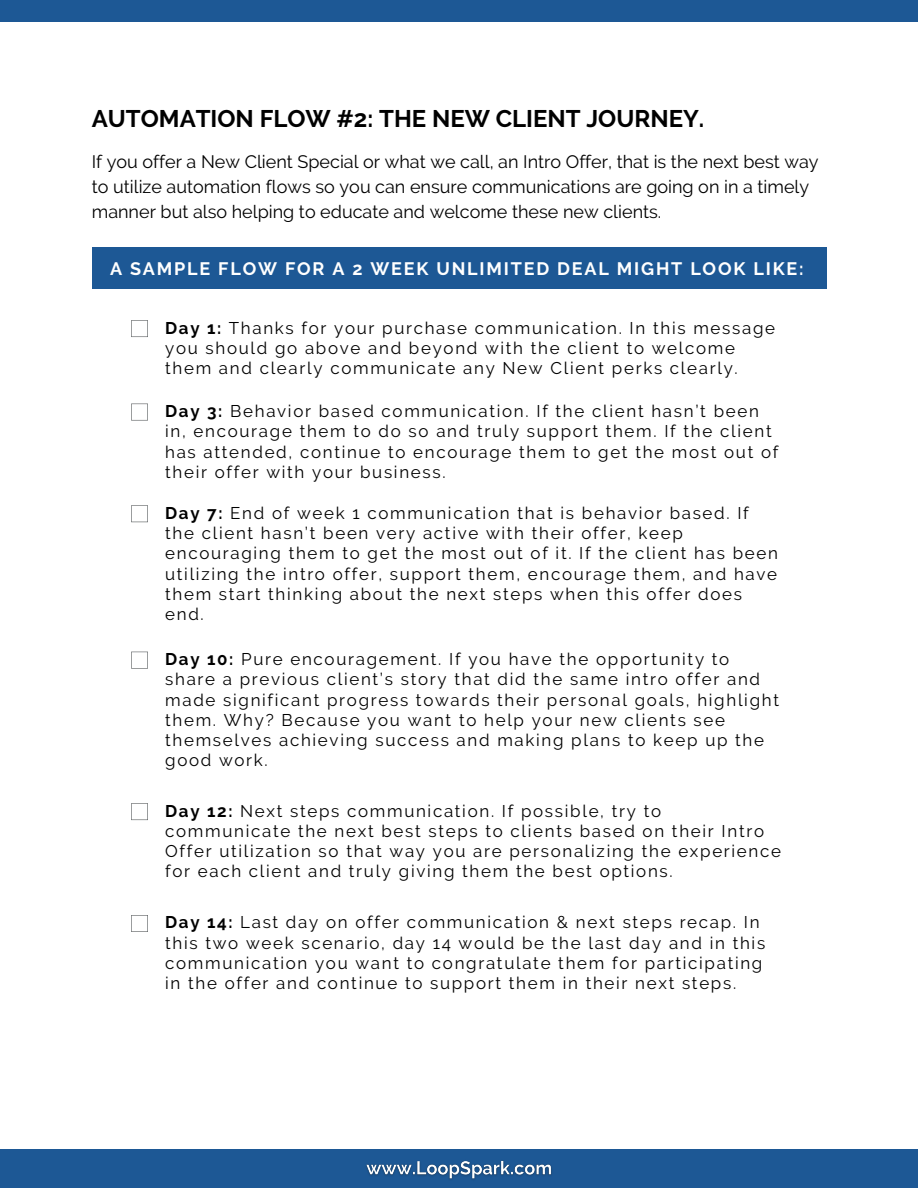
<style>
.page{position:relative;width:918px;height:1188px;background:#fff}
.page>*{position:absolute;margin:0;border:0;box-sizing:border-box;transform-origin:0 0}
.t1{font:700 24px "Raleway";color:#000}
.t2{font:18px/24.8px "Raleway";color:#000}
.t3{font:700 18px "Raleway";letter-spacing:.1em;color:#fff}
.t4{font:16.95px/20.2px "Raleway";letter-spacing:.1em;color:#000}
.s1{font-weight:700}
</style>
<div class="page">
<div style="left:92px;top:248px;width:734px;height:41px;background:#1d5895"></div>
<svg style="left:131px;top:320px;width:17px;height:17px"></svg>
<div style="left:0;top:1149px;width:918px;height:38px;background:#1d5895"></div>
<svg style="left:131px;top:404px;width:17px;height:16px"></svg>
<svg style="left:131px;top:505px;width:17px;height:17px"></svg>
<svg style="left:131px;top:652px;width:17px;height:17px"></svg>
<div style="left:0;top:0;width:918px;height:21px;background:#1d5895"></div>
<svg style="left:131px;top:803px;width:17px;height:17px"></svg>
<svg style="left:131px;top:915px;width:17px;height:17px"></svg>
<img style="left:366px;top:1160px;width:186px;height:19px">
<p class="t1" style="left:92px;top:105px;width:614px">AUTOMATION FLOW #2: THE NEW CLIENT JOURNEY.</p>
<p class="t2" style="left:92px;top:150px;width:728px">If you offer a New Client Special or what we call, an Intro Offer, that is the next best way to utilize automation flows so you can ensure communications are going on in a timely manner but also helping to educate and welcome these new clients.</p>
<p class="t3" style="left:110px;top:258px;width:695px">A SAMPLE FLOW FOR A 2 WEEK UNLIMITED DEAL MIGHT LOOK LIKE:</p>
<p class="t4" style="left:165px;top:318px;width:611px"><span class="s1">Day 1:</span> Thanks for your purchase communication. In this message you should go above and beyond with the client to welcome them and clearly communicate any New Client perks clearly.</p>
<p class="t4" style="left:165px;top:401px;width:615px"><span class="s1">Day 3:</span> Behavior based communication. If the client hasn’t been in, encourage them to do so and truly support them. If the client has attended, continue to encourage them to get the most out of their offer with your business.</p>
<p class="t4" style="left:165px;top:503px;width:614px"><span class="s1">Day 7:</span> End of week 1 communication that is behavior based. If the client hasn’t been very active with their offer, keep encouraging them to get the most out of it. If the client has been utilizing the intro offer, support them, encourage them, and have them start thinking about the next steps when this offer does end.</p>
<p class="t4" style="left:165px;top:649px;width:615px"><span class="s1">Day 10:</span> Pure encouragement. If you have the opportunity to share a previous client’s story that did the same intro offer and made significant progress towards their personal goals, highlight them. Why? Because you want to help your new clients see themselves achieving success and making plans to keep up the good work.</p>
<p class="t4" style="left:165px;top:801px;width:617px"><span class="s1">Day 12:</span> Next steps communication. If possible, try to communicate the next best steps to clients based on their Intro Offer utilization so that way you are personalizing the experience for each client and truly giving them the best options.</p>
<p class="t4" style="left:165px;top:912px;width:602px"><span class="s1">Day 14:</span> Last day on offer communication &amp; next steps recap. In this two week scenario, day 14 would be the last day and in this communication you want to congratulate them for participating in the offer and continue to support them in their next steps.</p>
</div>
